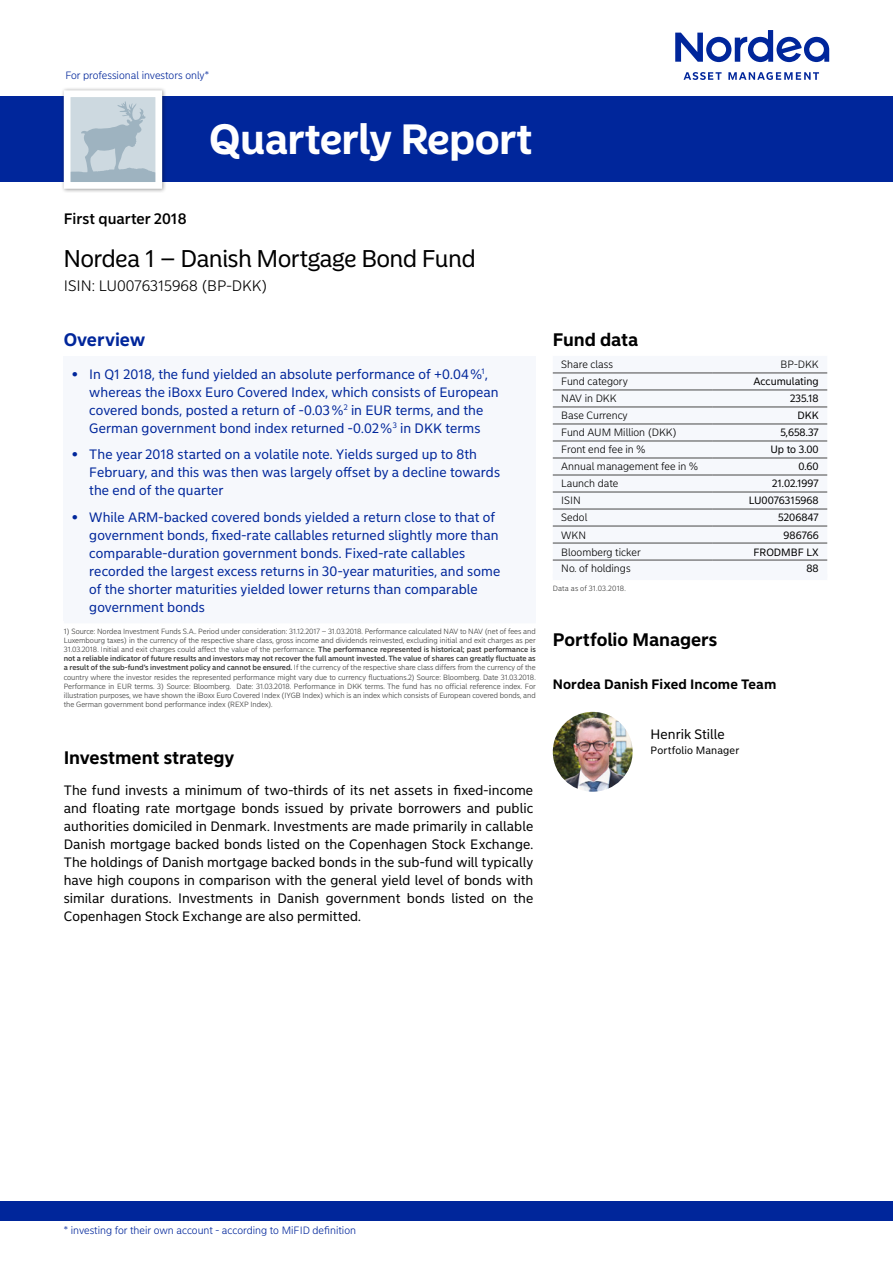
<style>
.page{position:relative;width:893px;height:1263px;background:#fff}
.page>*{position:absolute;margin:0;border:0;box-sizing:border-box;transform-origin:0 0}
.t1{font:700 42px "Nordea Sans Large";color:#fff}
.t2{font:24px "Nordea Sans Large";color:#000}
.t3{font:700 18px "Nordea Sans Small";letter-spacing:-.005em;color:#000}
.t4{font:700 18px "Nordea Sans Small";letter-spacing:-.005em;color:#00269b}
.t5{font:300 15px "Nordea Sans Small";color:#000}
.t6{font:500 15px "Nordea Sans Small";color:#000}
.t7{font:13.5px/18px "Nordea Sans Small";letter-spacing:.005em;color:#00269b}
.t8{font:13.5px/18px "Nordea Sans Small";letter-spacing:.005em;color:#000;text-align:justify}
.t9{font:700 13.5px "Nordea Sans Small";letter-spacing:.01em;color:#000}
.t10{font:300 10.5px "Nordea Sans Small";color:#000}
.t11{font:10.5px "Nordea Sans Small";color:#000}
.t12{font:300 10.5px "Nordea Sans Small";color:#00269b}
.t13{font:300 7.5px/9px "Nordea Sans Small";letter-spacing:-.005em;color:#3a3a39;text-align:justify}
.t14{font:300 7.5px "Nordea Sans Small";letter-spacing:.02em;color:#3a3a39}
.s1{font-weight:900}
.s2{font-weight:500}
</style>
<div class="page">
<div style="left:64px;top:356px;width:472px;height:264px;background:#f6f8fc"></div>
<div style="left:64px;top:617px;width:472px;height:6px;background:#f6f8fc"></div>
<div style="left:553px;top:372px;width:274px;height:188px;background:#f6f8fc"></div>
<div style="left:553px;top:476px;width:159px;height:33px;background:#f6f8fc"></div>
<hr style="left:553px;top:373px;width:159px;height:1px;background:#484847">
<hr style="left:712px;top:373px;width:115px;height:1px;background:#484847">
<hr style="left:553px;top:390px;width:159px;height:1px;background:#484847">
<hr style="left:712px;top:390px;width:115px;height:1px;background:#484847">
<hr style="left:553px;top:407px;width:159px;height:1px;background:#484847">
<hr style="left:712px;top:407px;width:115px;height:1px;background:#484847">
<hr style="left:553px;top:424px;width:159px;height:1px;background:#484847">
<hr style="left:712px;top:424px;width:115px;height:1px;background:#484847">
<hr style="left:553px;top:441px;width:159px;height:1px;background:#484847">
<hr style="left:712px;top:441px;width:115px;height:1px;background:#484847">
<hr style="left:553px;top:458px;width:159px;height:1px;background:#484847">
<hr style="left:712px;top:458px;width:115px;height:1px;background:#484847">
<hr style="left:553px;top:475px;width:159px;height:1px;background:#484847">
<hr style="left:712px;top:475px;width:115px;height:1px;background:#484847">
<hr style="left:553px;top:492px;width:159px;height:1px;background:#484847">
<hr style="left:712px;top:492px;width:115px;height:1px;background:#484847">
<hr style="left:553px;top:509px;width:159px;height:1px;background:#484847">
<hr style="left:712px;top:509px;width:115px;height:1px;background:#484847">
<hr style="left:553px;top:526px;width:159px;height:1px;background:#484847">
<hr style="left:712px;top:526px;width:115px;height:1px;background:#484847">
<hr style="left:553px;top:543px;width:159px;height:1px;background:#484847">
<hr style="left:712px;top:543px;width:115px;height:1px;background:#484847">
<hr style="left:553px;top:560px;width:159px;height:1px;background:#484847">
<hr style="left:712px;top:560px;width:115px;height:1px;background:#484847">
<div style="left:553px;top:574px;width:159px;height:6px;background:#f6f8fc"></div>
<div style="left:712px;top:574px;width:115px;height:6px;background:#f6f8fc"></div>
<div style="left:0;top:97px;width:893px;height:85px;background:#00269b"></div>
<div style="left:0;top:1201px;width:893px;height:19px;background:#00269b"></div>
<svg style="left:675px;top:30px;width:154px;height:32px"></svg>
<svg style="left:684px;top:72px;width:38px;height:8px"></svg>
<svg style="left:728px;top:72px;width:91px;height:8px"></svg>
<div style="left:61px;top:87px;width:105px;height:106px;background:#000;opacity:.4"></div>
<div style="left:67px;top:94px;width:92px;height:91px;background:#cdd9e0"></div>
<svg style="left:72px;top:101px;width:82px;height:80px"></svg>
<div style="left:64px;top:90px;width:98px;height:99px;border:7px solid #fff"></div>
<img style="left:553px;top:712px;width:80px;height:80px;border-radius:40px">
<h3 class="t12" style="left:65px;top:69px;width:145px">For professional investors only*</h3>
<h1 class="t1" style="left:209px;top:114px;width:324px">Quarterly Report</h1>
<h3 class="t6" style="left:64px;top:209px;width:124px">First quarter 2018</h3>
<h2 class="t2" style="left:64px;top:244px;width:413px">Nordea 1 – Danish Mortgage Bond Fund</h2>
<h3 class="t5" style="left:64px;top:276px;width:205px">ISIN: LU0076315968 (BP-DKK)</h3>
<h3 class="t4" style="left:64px;top:328px;width:83px">Overview</h3>
<p class="t7" style="left:89px;top:365px;width:411px;text-indent:-17px"><span class="s1">•</span> In Q1 2018, the fund yielded an absolute performance of +0.04%<sup>1</sup>, whereas the iBoxx Euro Covered Index, which consists of European covered bonds, posted a return of -0.03%<sup>2</sup> in EUR terms, and the German government bond index returned -0.02%<sup>3</sup> in DKK terms</p>
<h3 class="t7" style="left:89px;top:446px;width:412px;text-indent:-17px"><span class="s1">•</span> The year 2018 started on a volatile note. Yields surged up to 8th<br>February, and this was then was largely offset by a decline towards the end of the quarter</h3>
<p class="t7" style="left:89px;top:508px;width:412px;text-indent:-17px"><span class="s1">•</span> While ARM-backed covered bonds yielded a return close to that of government bonds, fixed-rate callables returned slightly more than comparable-duration government bonds. Fixed-rate callables recorded the largest excess returns in 30-year maturities, and some of the shorter maturities yielded lower returns than comparable government bonds</p>
<p class="t13" style="left:64px;top:627px;width:473px">1) Source: Nordea Investment Funds S.A.. Period under consideration: 31.12.2017 – 31.03.2018. Performance calculated NAV to NAV (net of fees and Luxembourg taxes) in the currency of the respective share class, gross income and dividends reinvested, excluding initial and exit charges as per 31.03.2018. Initial and exit charges could affect the value of the performance. <span class="s2">The performance represented is historical; past performance is not a reliable indicator of future results and investors may not recover the full amount invested. The value of shares can greatly fluctuate as a result of the sub-fund’s investment policy and cannot be ensured.</span> If the currency of the respective share class differs from the currency of the country where the investor resides the represented performance might vary due to currency fluctuations.2) Source: Bloomberg. Date 31.03.2018.<br>Performance in EUR terms. 3) Source: Bloomberg. Date: 31.03.2018. Performance in DKK terms. The fund has no official reference index. For illustration purposes, we have shown the iBoxx Euro Covered Index (IYGB Index) which is an index which consists of European covered bonds, and the German government bond performance index (REXP Index).</p>
<h3 class="t3" style="left:64px;top:746px;width:172px">Investment strategy</h3>
<p class="t8" style="left:64px;top:781px;width:471px">The fund invests a minimum of two-thirds of its net assets in fixed-income and floating rate mortgage bonds issued by private borrowers and public authorities domiciled in Denmark. Investments are made primarily in callable Danish mortgage backed bonds listed on the Copenhagen Stock Exchange.<br>The holdings of Danish mortgage backed bonds in the sub-fund will typically have high coupons in comparison with the general yield level of bonds with similar durations. Investments in Danish government bonds listed on the Copenhagen Stock Exchange are also permitted.</p>
<h3 class="t3" style="left:553px;top:328px;width:87px">Fund data</h3>
<h3 class="t10" style="left:561px;top:358px;width:53px">Share class</h3>
<h3 class="t10" style="left:781px;top:358px;width:40px">BP-DKK</h3>
<h3 class="t10" style="left:561px;top:375px;width:68px">Fund category</h3>
<h3 class="t11" style="left:754px;top:375px;width:67px">Accumulating</h3>
<h3 class="t10" style="left:561px;top:392px;width:57px">NAV in DKK</h3>
<h3 class="t11" style="left:790px;top:392px;width:30px">235.18</h3>
<h3 class="t10" style="left:561px;top:409px;width:68px">Base Currency</h3>
<h3 class="t11" style="left:797px;top:409px;width:23px">DKK</h3>
<h3 class="t10" style="left:561px;top:426px;width:117px">Fund AUM Million (DKK)</h3>
<h3 class="t11" style="left:780px;top:426px;width:40px">5,658.37</h3>
<h3 class="t10" style="left:561px;top:443px;width:86px">Front end fee in %</h3>
<h3 class="t11" style="left:770px;top:443px;width:50px">Up to 3.00</h3>
<h3 class="t10" style="left:561px;top:460px;width:138px">Annual management fee in %</h3>
<h3 class="t11" style="left:798px;top:460px;width:22px">0.60</h3>
<h3 class="t10" style="left:561px;top:477px;width:59px">Launch date</h3>
<h3 class="t11" style="left:772px;top:477px;width:48px">21.02.1997</h3>
<h3 class="t10" style="left:561px;top:494px;width:21px">ISIN</h3>
<h3 class="t11" style="left:749px;top:494px;width:71px">LU0076315968</h3>
<h3 class="t10" style="left:561px;top:511px;width:28px">Sedol</h3>
<h3 class="t11" style="left:778px;top:511px;width:42px">5206847</h3>
<h3 class="t10" style="left:561px;top:528px;width:26px">WKN</h3>
<h3 class="t11" style="left:784px;top:528px;width:37px">986766</h3>
<h3 class="t10" style="left:561px;top:545px;width:81px">Bloomberg ticker</h3>
<h3 class="t11" style="left:753px;top:545px;width:67px">FRODMBF LX</h3>
<h3 class="t10" style="left:561px;top:562px;width:71px">No. of holdings</h3>
<h3 class="t11" style="left:806px;top:562px;width:14px">88</h3>
<p class="t14" style="left:553px;top:584px;width:75px">Data as of 31.03.2018.</p>
<h3 class="t3" style="left:553px;top:628px;width:166px">Portfolio Managers</h3>
<h3 class="t9" style="left:553px;top:675px;width:225px">Nordea Danish Fixed Income Team</h3>
<h3 class="t8" style="left:651px;top:725px;width:76px">Henrik Stille</h3>
<h3 class="t11" style="left:651px;top:744px;width:90px">Portfolio Manager</h3>
<h3 class="t12" style="left:64px;top:1224px;width:294px">* investing for their own account - according to MiFID definition</h3>
</div>
